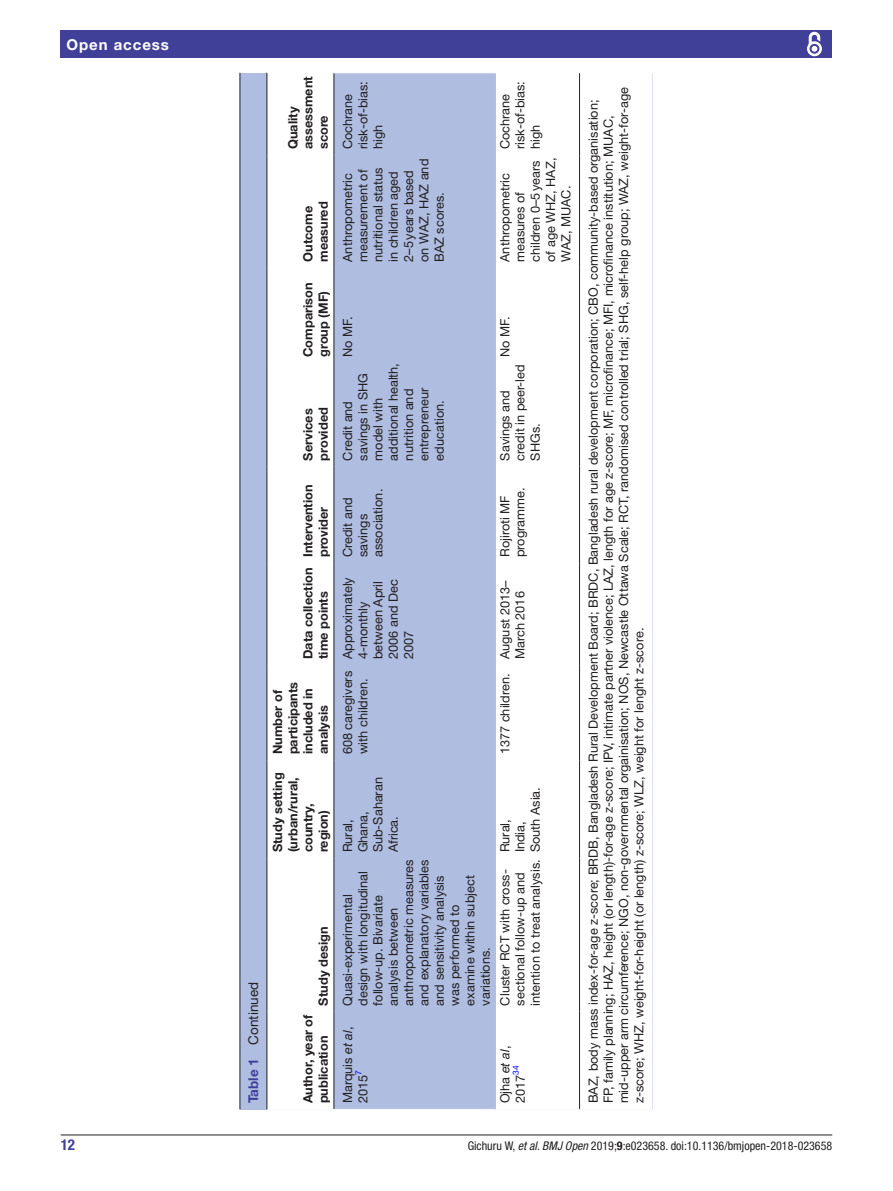
<style>
.page{position:relative;width:893px;height:1191px;background:#fff}
.page>*{position:absolute;margin:0;border:0;box-sizing:border-box;transform-origin:0 0}
.t1{font:700 15px "Helvetica Neue LT Std";letter-spacing:.065em;color:#fff}
.t2{font:700 condensed 15px "Helvetica Neue LT Std";color:#414099}
.t3{font:13.5px "Helvetica Neue LT Std";color:#231f20}
.t4{font:700 13.5px "Helvetica Neue LT Std";color:#414099}
.t5{font:12.75px/15.3px "Helvetica Neue LT Std";color:#231f20}
.t6{font:700 12.75px/15.3px "Helvetica Neue LT Std";color:#231f20}
.t7{font:condensed 12px "Helvetica Neue LT Std";color:#231f20}
.t8{font:8.4px "Helvetica Neue LT Std";color:#00f}
.s1{font-style:italic}
.s2{font-weight:700}
</style>
<div class="page">
<hr style="left:61px;top:1134px;width:771px;height:1px;background:#231f20">
<div style="left:61px;top:31px;width:771px;height:27px;background:#414099"></div>
<svg style="left:807px;top:31px;width:15px;height:26px"></svg>
<div style="left:258px;top:73px;width:395px;height:1036px;background:#afbde1"></div>
<div style="left:268px;top:73px;width:385px;height:1036px;background:#fff"></div>
<svg style="left:335px;top:73px;width:161px;height:1036px"></svg>
<hr style="left:267px;top:1011px;width:1px;height:98px;background:#231f20">
<hr style="left:334px;top:1011px;width:1px;height:98px;background:#231f20">
<hr style="left:267px;top:858px;width:1px;height:153px;background:#231f20">
<hr style="left:334px;top:858px;width:1px;height:153px;background:#231f20">
<hr style="left:267px;top:760px;width:1px;height:98px;background:#231f20">
<hr style="left:334px;top:760px;width:1px;height:98px;background:#231f20">
<hr style="left:267px;top:665px;width:1px;height:95px;background:#231f20">
<hr style="left:334px;top:665px;width:1px;height:95px;background:#231f20">
<hr style="left:267px;top:563px;width:1px;height:102px;background:#231f20">
<hr style="left:334px;top:563px;width:1px;height:102px;background:#231f20">
<hr style="left:267px;top:466px;width:1px;height:97px;background:#231f20">
<hr style="left:334px;top:466px;width:1px;height:97px;background:#231f20">
<hr style="left:267px;top:363px;width:1px;height:103px;background:#231f20">
<hr style="left:334px;top:363px;width:1px;height:103px;background:#231f20">
<hr style="left:267px;top:268px;width:1px;height:95px;background:#231f20">
<hr style="left:334px;top:268px;width:1px;height:95px;background:#231f20">
<hr style="left:267px;top:155px;width:1px;height:113px;background:#231f20">
<hr style="left:334px;top:155px;width:1px;height:113px;background:#231f20">
<hr style="left:267px;top:73px;width:1px;height:82px;background:#231f20">
<hr style="left:334px;top:73px;width:1px;height:82px;background:#231f20">
<hr style="left:579px;top:858px;width:1px;height:153px;background:#231f20">
<hr style="left:579px;top:760px;width:1px;height:98px;background:#231f20">
<hr style="left:579px;top:665px;width:1px;height:95px;background:#231f20">
<hr style="left:579px;top:563px;width:1px;height:102px;background:#231f20">
<hr style="left:579px;top:466px;width:1px;height:97px;background:#231f20">
<hr style="left:579px;top:363px;width:1px;height:103px;background:#231f20">
<hr style="left:579px;top:268px;width:1px;height:95px;background:#231f20">
<hr style="left:579px;top:155px;width:1px;height:113px;background:#231f20">
<hr style="left:579px;top:73px;width:1px;height:82px;background:#231f20">
<hr style="left:579px;top:1011px;width:1px;height:98px;background:#231f20">
<hr style="left:643px;top:73px;width:1px;height:1030px;background:#fff">
<div style="left:240px;top:73px;width:18px;height:1036px;background:#afbde1"></div>
<hr style="left:240px;top:73px;width:1px;height:1036px;background:#231f20">
<p class="t1" style="left:66px;top:35px;width:104px">Open access</p>
<p class="t3" style="left:245px;top:1044px;width:64px;rotate:-90deg">Continued</p>
<p class="t4" style="left:245px;top:1103px;width:47px;rotate:-90deg">Table 1</p>
<p class="t6" style="left:285px;top:149px;width:74px;rotate:-90deg">Quality assessment score</p>
<p class="t6" style="left:300px;top:262px;width:62px;rotate:-90deg">Outcome measured</p>
<p class="t6" style="left:300px;top:357px;width:76px;rotate:-90deg">Comparison group (MF)</p>
<p class="t6" style="left:300px;top:460px;width:55px;rotate:-90deg">Services provided</p>
<p class="t6" style="left:300px;top:557px;width:74px;rotate:-90deg">Intervention provider</p>
<p class="t6" style="left:300px;top:659px;width:93px;rotate:-90deg">Data collection time points</p>
<p class="t6" style="left:270px;top:754px;width:74px;rotate:-90deg">Number of participants included in analysis</p>
<p class="t6" style="left:270px;top:852px;width:82px;rotate:-90deg">Study setting (urban/rural, country, region)</p>
<p class="t6" style="left:315px;top:1005px;width:80px;rotate:-90deg">Study design</p>
<p class="t6" style="left:300px;top:1103px;width:90px;rotate:-90deg">Author, year of publication</p>
<p class="t5" style="left:340px;top:149px;width:70px;rotate:-90deg">Cochrane risk-of-bias: high</p>
<p class="t5" style="left:340px;top:262px;width:104px;rotate:-90deg">Anthropometric measurement of nutritional status in children aged<br>2–5years based on WAZ, HAZ and<br>BAZ scores.</p>
<p class="t5" style="left:497px;top:149px;width:70px;rotate:-90deg">Cochrane risk-of-bias: high</p>
<p class="t5" style="left:497px;top:262px;width:105px;rotate:-90deg">Anthropometric measures of children 0–5years of age WHZ, HAZ,<br>WAZ, MUAC.</p>
<p class="t5" style="left:340px;top:357px;width:42px;rotate:-90deg">No MF.</p>
<p class="t5" style="left:340px;top:460px;width:99px;rotate:-90deg">Credit and savings in SHG model with additional health, nutrition and entrepreneur education.</p>
<p class="t5" style="left:497px;top:357px;width:42px;rotate:-90deg">No MF.</p>
<p class="t5" style="left:497px;top:460px;width:98px;rotate:-90deg">Savings and credit in peer-led<br>SHGs.</p>
<p class="t5" style="left:340px;top:557px;width:70px;rotate:-90deg">Credit and savings association.</p>
<p class="t5" style="left:340px;top:659px;width:83px;rotate:-90deg">Approximately<br>4-monthly between April<br>2006 and Dec<br>2007</p>
<p class="t5" style="left:340px;top:754px;width:85px;rotate:-90deg">608 caregivers with children.</p>
<p class="t5" style="left:340px;top:852px;width:77px;rotate:-90deg">Rural,<br>Ghana,<br>Sub-Saharan<br>Africa.</p>
<p class="t5" style="left:340px;top:1005px;width:147px;rotate:-90deg">Quasi-experimental design with longitudinal follow-up. Bivariate analysis between anthropometric measures and explanatory variables and sensitivity analysis was performed to examine within subject variations.</p>
<p class="t5" style="left:340px;top:1103px;width:78px;rotate:-90deg">Marquis <span class="s1">et al</span>,<br>2015<sup>7</sup></p>
<p class="t5" style="left:497px;top:557px;width:71px;rotate:-90deg">Rojiroti MF programme.</p>
<p class="t5" style="left:497px;top:659px;width:80px;text-indent:-95px;rotate:-90deg">1377 children. August 2013–<br>March 2016</p>
<p class="t5" style="left:497px;top:852px;width:67px;rotate:-90deg">Rural,<br>India,<br>South Asia.</p>
<p class="t5" style="left:497px;top:1005px;width:147px;rotate:-90deg">Cluster RCT with cross&shy;sectional follow-up and intention to treat analysis.</p>
<p class="t5" style="left:497px;top:1103px;width:59px;rotate:-90deg">Ojha <span class="s1">et al</span>,<br>2017</p>
<p class="t8" style="left:511px;top:1075px;width:11px;rotate:-90deg">34</p>
<p class="t5" style="left:585px;top:1103px;width:1017px;rotate:-90deg">BAZ, body mass index-for-age z-score; BRDB, Bangladesh Rural Development Board; BRDC, Bangladesh rural development corporation; CBO, community-based organisation; FP, family planning; HAZ, height (or length)-for-age z-score; IPV, intimate partner violence; LAZ, length for age z-score; MF, microfinance; MFI, microfinance institution; MUAC, mid-upper arm circumference; NGO, non-governmental orgainisation; NOS, Newcastle Ottawa Scale; RCT, randomised controlled trial; SHG, self-help group; WAZ, weight-for-age z-score; WHZ, weight-for-height (or length) z-score; WLZ, weight for lenght z-score.</p>
<p class="t2" style="left:61px;top:1135px;width:16px">12</p>
<p class="t7" style="left:468px;top:1138px;width:366px">Gichuru W, <span class="s1">et al</span>. <span class="s1">BMJ Open</span> 2019;<span class="s2">9</span>:e023658. doi:10.1136/bmjopen-2018-023658</p>
</div>
